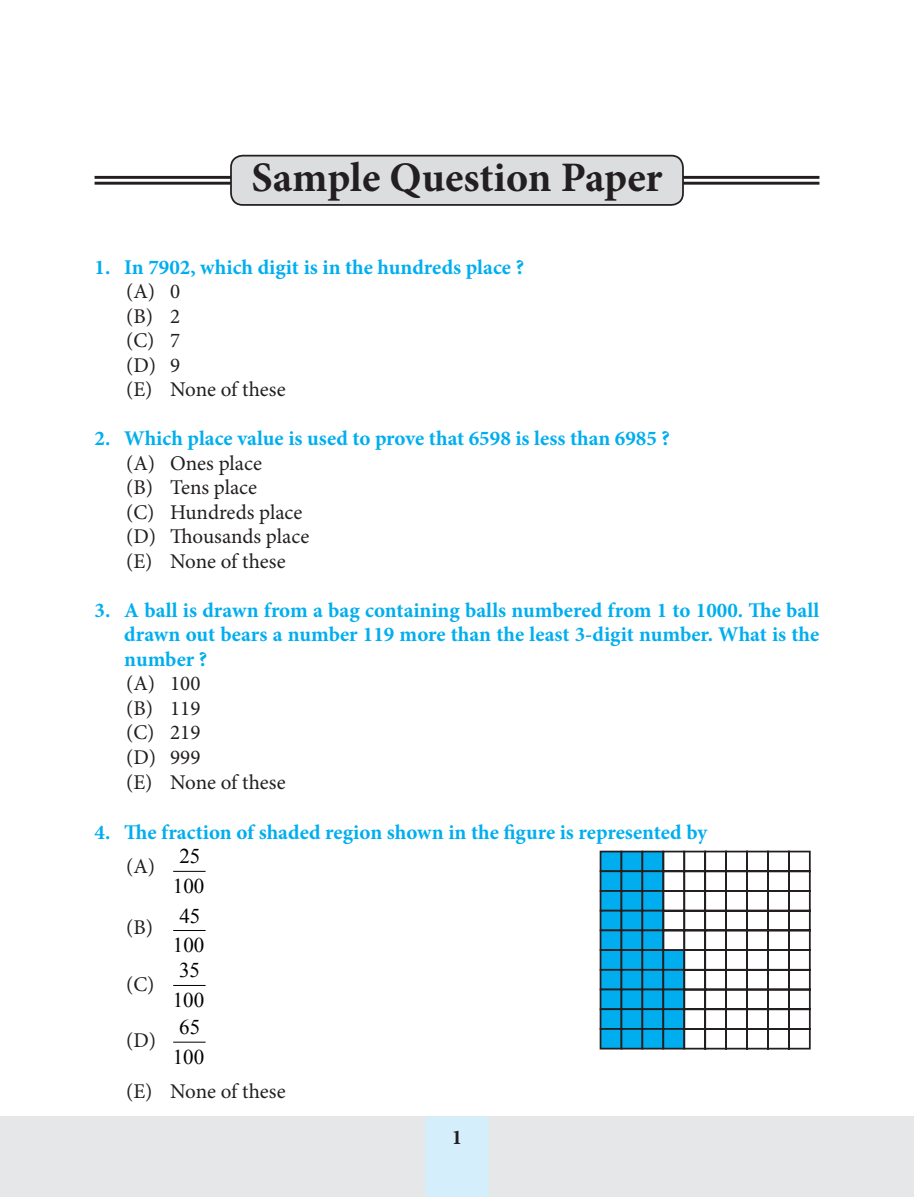
<style>
.page{position:relative;width:914px;height:1197px;background:#fff}
.page>*{position:absolute;margin:0;border:0;box-sizing:border-box;transform-origin:0 0}
.Chapter_Name{font:700 42px "Minion Pro";letter-spacing:-.005em;color:#231f20}
.Questions{font:700 21px/24.5px "Minion Pro";color:#00aeef;text-align:justify}
.Body{font:21px "Minion Pro";color:#231f20}
.t1{font:21px/29.6px "Times New Roman";color:#000;text-align:center}
.t2{font:700 21px "Minion Pro";color:#231f20}
</style>
<div class="page">
<div style="left:0;top:1116px;width:914px;height:81px;background:#e6e7e9"></div>
<div style="left:426px;top:1116px;width:62px;height:81px;background:#d4effb"></div>
<hr style="left:174px;top:871px;width:31px;height:1px;background:#000">
<div style="left:600px;top:852px;width:21px;height:19px;background:#00aeef"></div>
<div style="left:599px;top:851px;width:23px;height:21px;border:2px solid #231f20"></div>
<div style="left:600px;top:871px;width:21px;height:20px;background:#00aeef"></div>
<div style="left:599px;top:870px;width:23px;height:22px;border:2px solid #231f20"></div>
<div style="left:600px;top:891px;width:21px;height:20px;background:#00aeef"></div>
<div style="left:599px;top:890px;width:23px;height:22px;border:2px solid #231f20"></div>
<div style="left:600px;top:911px;width:21px;height:19px;background:#00aeef"></div>
<div style="left:599px;top:910px;width:23px;height:21px;border:2px solid #231f20"></div>
<div style="left:600px;top:930px;width:21px;height:20px;background:#00aeef"></div>
<div style="left:599px;top:930px;width:23px;height:21px;border:2px solid #231f20"></div>
<div style="left:600px;top:950px;width:21px;height:20px;background:#00aeef"></div>
<div style="left:599px;top:949px;width:23px;height:22px;border:2px solid #231f20"></div>
<div style="left:600px;top:970px;width:21px;height:20px;background:#00aeef"></div>
<div style="left:599px;top:969px;width:23px;height:21px;border:2px solid #231f20"></div>
<div style="left:600px;top:990px;width:21px;height:19px;background:#00aeef"></div>
<div style="left:599px;top:989px;width:23px;height:21px;border:2px solid #231f20"></div>
<div style="left:600px;top:1009px;width:21px;height:20px;background:#00aeef"></div>
<div style="left:599px;top:1008px;width:23px;height:22px;border:2px solid #231f20"></div>
<div style="left:600px;top:1029px;width:21px;height:20px;background:#00aeef"></div>
<div style="left:599px;top:1028px;width:23px;height:22px;border:2px solid #231f20"></div>
<div style="left:621px;top:852px;width:21px;height:19px;background:#00aeef"></div>
<div style="left:620px;top:851px;width:23px;height:21px;border:2px solid #231f20"></div>
<div style="left:620px;top:870px;width:23px;height:22px;background:#00aeef;border:2px solid #231f20"></div>
<div style="left:620px;top:890px;width:23px;height:22px;background:#00aeef;border:2px solid #231f20"></div>
<div style="left:620px;top:910px;width:23px;height:21px;background:#00aeef;border:2px solid #231f20"></div>
<div style="left:620px;top:930px;width:23px;height:21px;background:#00aeef;border:2px solid #231f20"></div>
<div style="left:620px;top:949px;width:23px;height:22px;background:#00aeef;border:2px solid #231f20"></div>
<div style="left:620px;top:969px;width:23px;height:21px;background:#00aeef;border:2px solid #231f20"></div>
<div style="left:620px;top:989px;width:23px;height:21px;background:#00aeef;border:2px solid #231f20"></div>
<div style="left:620px;top:1008px;width:23px;height:22px;background:#00aeef;border:2px solid #231f20"></div>
<div style="left:621px;top:1029px;width:21px;height:20px;background:#00aeef"></div>
<div style="left:620px;top:1028px;width:23px;height:22px;border:2px solid #231f20"></div>
<div style="left:642px;top:852px;width:21px;height:19px;background:#00aeef"></div>
<div style="left:641px;top:851px;width:23px;height:21px;border:2px solid #231f20"></div>
<div style="left:641px;top:870px;width:23px;height:22px;background:#00aeef;border:2px solid #231f20"></div>
<div style="left:641px;top:890px;width:23px;height:22px;background:#00aeef;border:2px solid #231f20"></div>
<div style="left:641px;top:910px;width:23px;height:21px;background:#00aeef;border:2px solid #231f20"></div>
<div style="left:641px;top:930px;width:23px;height:21px;background:#00aeef;border:2px solid #231f20"></div>
<div style="left:641px;top:949px;width:23px;height:22px;background:#00aeef;border:2px solid #231f20"></div>
<div style="left:641px;top:969px;width:23px;height:21px;background:#00aeef;border:2px solid #231f20"></div>
<div style="left:641px;top:989px;width:23px;height:21px;background:#00aeef;border:2px solid #231f20"></div>
<div style="left:641px;top:1008px;width:23px;height:22px;background:#00aeef;border:2px solid #231f20"></div>
<div style="left:642px;top:1029px;width:21px;height:20px;background:#00aeef"></div>
<div style="left:641px;top:1028px;width:23px;height:22px;border:2px solid #231f20"></div>
<svg style="left:661px;top:850px;width:150px;height:200px"></svg>
<hr style="left:174px;top:930px;width:31px;height:1px;background:#000">
<hr style="left:174px;top:985px;width:31px;height:1px;background:#000">
<hr style="left:174px;top:1042px;width:31px;height:1px;background:#000">
<hr style="left:94px;top:176px;width:725px;height:3px;background:#231f20">
<hr style="left:94px;top:182px;width:725px;height:3px;background:#231f20">
<div style="left:231px;top:156px;width:452px;height:49px;background:#dcdddf;border-radius:12px"></div>
<div style="left:230px;top:155px;width:453px;height:51px;border:2px solid #231f20;border-radius:12px"></div>
<p class="Chapter_Name" style="left:251px;top:148px;width:412px">Sample Question Paper</p>
<p class="Questions" style="left:94px;top:254px;width:431px">1. In 7902, which digit is in the hundreds place ?</p>
<p class="Body" style="left:126px;top:277px;width:56px">(A) 0</p>
<p class="Body" style="left:126px;top:302px;width:56px">(B) 2</p>
<p class="Body" style="left:126px;top:326px;width:56px">(C) 7</p>
<p class="Body" style="left:126px;top:351px;width:56px">(D) 9</p>
<p class="Body" style="left:126px;top:375px;width:161px">(E) None of these</p>
<p class="Questions" style="left:94px;top:426px;width:576px">2. Which place value is used to prove that 6598 is less than 6985 ?</p>
<p class="Body" style="left:126px;top:449px;width:137px">(A) Ones place</p>
<p class="Body" style="left:126px;top:473px;width:132px">(B) Tens place</p>
<p class="Body" style="left:126px;top:498px;width:178px">(C) Hundreds place</p>
<p class="Body" style="left:126px;top:522px;width:185px">(D) Thousands place</p>
<p class="Body" style="left:126px;top:547px;width:161px">(E) None of these</p>
<p class="Questions" style="left:124px;top:597px;width:696px;text-indent:-30px">3. A ball is drawn from a bag containing balls numbered from 1 to 1000. The ball drawn out bears a number 119 more than the least 3-digit number. What is the number ?</p>
<p class="Body" style="left:126px;top:669px;width:76px">(A) 100</p>
<p class="Body" style="left:126px;top:694px;width:76px">(B) 119</p>
<p class="Body" style="left:126px;top:718px;width:76px">(C) 219</p>
<p class="Body" style="left:126px;top:743px;width:76px">(D) 999</p>
<p class="Body" style="left:126px;top:768px;width:161px">(E) None of these</p>
<p class="Questions" style="left:94px;top:820px;width:614px">4. The fraction of shaded region shown in the figure is represented by</p>
<p class="Body" style="left:126px;top:852px;width:31px">(A)</p>
<p class="t1" style="left:173px;top:841px;width:33px">25<br>100</p>
<p class="Body" style="left:126px;top:913px;width:28px">(B)</p>
<p class="t1" style="left:173px;top:900px;width:33px">45<br>100</p>
<p class="Body" style="left:126px;top:970px;width:30px">(C)</p>
<p class="t1" style="left:173px;top:955px;width:33px;text-align:left">35<br>100</p>
<p class="t1" style="left:173px;top:1012px;width:33px">65<br>100</p>
<p class="Body" style="left:126px;top:1077px;width:161px">(E) None of these</p>
<p class="Body" style="left:126px;top:1027px;width:31px">(D)</p>
<p class="t2" style="left:452px;top:1123px;width:12px">1</p>
</div>
